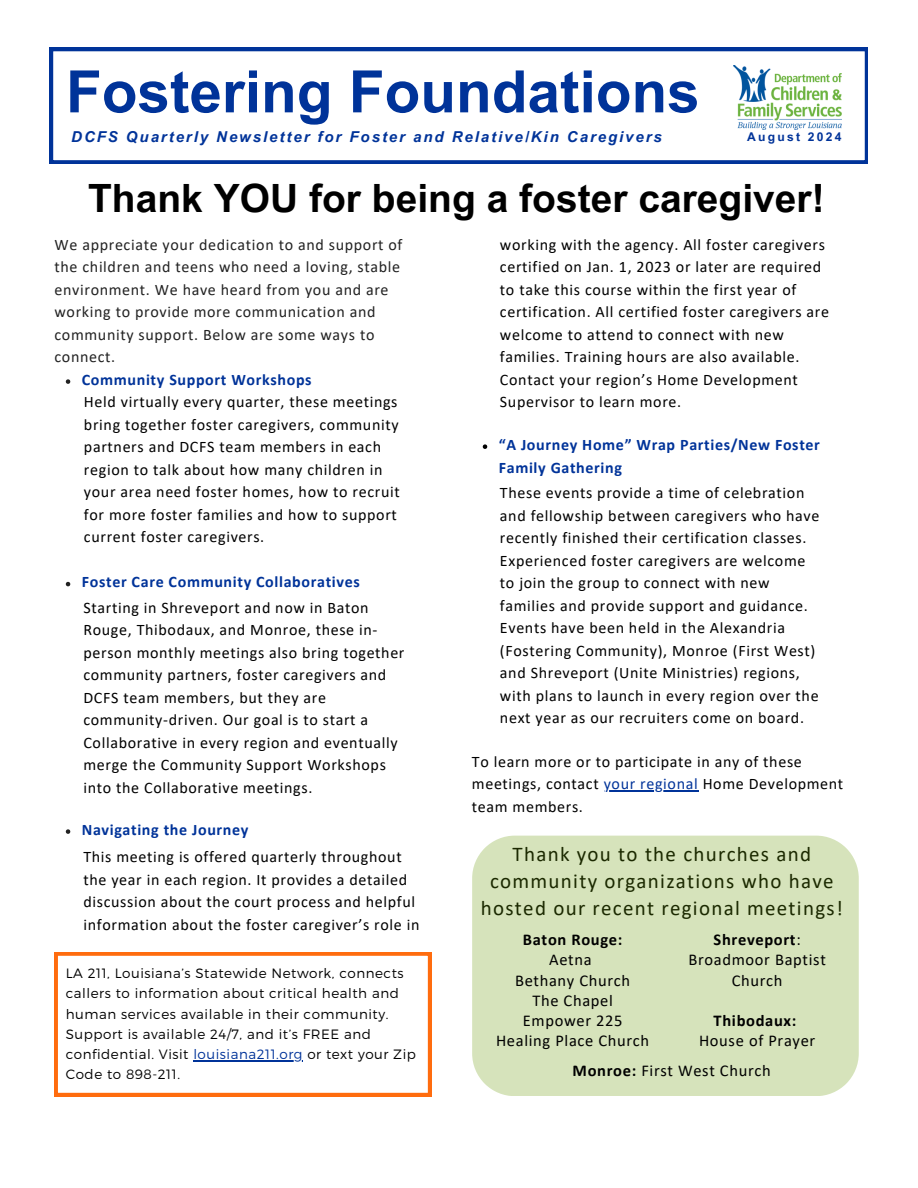
<style>
.page{position:relative;width:918px;height:1188px;background:#fff}
.page>*{position:absolute;margin:0;border:0;box-sizing:border-box;transform-origin:0 0}
.t1{font:700 58.5px "Arial MT Pro";color:#039}
.t2{font:700 39px "Arial MT Pro";color:#000}
.t3{font:21px/27px "Calibri";letter-spacing:.06em;color:#000;text-align:center}
.t4{font:16.5px/20.2px "Calibri";letter-spacing:.04em;color:#000;text-align:center}
.t5{font:16.05px/22.5px "Calibri";letter-spacing:.04em;color:#000}
.t6{font:16.05px/22.5px "Calibri";letter-spacing:.04em;color:#222}
.t7{font:700 16.05px/22.5px "Calibri";letter-spacing:.04em;color:#039}
.t8{font:italic 700 15px "Arial MT Pro";letter-spacing:.13em;color:#039}
.t9{font:300 13.5px/20.2px "Montserrat";letter-spacing:.04em;color:#000}
.t10{font:700 12.15px "Arial MT Pro";letter-spacing:.185em;color:#039}
.s1{color:#039}
.s2{font-weight:700}
</style>
<div class="page">
<svg style="left:50px;top:48px;width:818px;height:116px"></svg>
<svg style="left:55px;top:952px;width:376px;height:144px"></svg>
<hr style="left:193px;top:1060px;width:110px;height:1px;background:#039">
<div style="left:472px;top:836px;width:387px;height:260px;background:#d6e3bb"></div>
<svg style="left:66px;top:379px;width:4px;height:5px"></svg>
<svg style="left:66px;top:582px;width:4px;height:4px"></svg>
<svg style="left:66px;top:829px;width:4px;height:5px"></svg>
<svg style="left:483px;top:444px;width:4px;height:5px"></svg>
<hr style="left:604px;top:790px;width:94px;height:1px;background:#039">
<p class="t1" style="left:66px;top:70px;width:635px">Fostering Foundations</p>
<h4 class="t8" style="left:71px;top:131px;width:592px">DCFS Quarterly Newsletter for Foster and Relative/Kin Caregivers</h4>
<p class="t10" style="left:747px;top:132px;width:96px">August 2024</p>
<h5 class="t2" style="left:88px;top:184px;width:738px">Thank YOU for being a foster caregiver!</h5>
<h5 class="t6" style="left:55px;top:235px;width:349px">We appreciate your dedication to and support of the children and teens who need a loving, stable environment. We have heard from you and are working to provide more communication and community support. Below are some ways to connect.</h5>
<h6 class="t7" style="left:82px;top:370px;width:231px">Community Support Workshops</h6>
<h5 class="t5" style="left:500px;top:234px;width:331px">working with the agency. All foster caregivers certified on Jan. 1, 2023 or later are required to take this course within the first year of certification. All certified foster caregivers are welcome to attend to connect with new families. Training hours are also available.<br>Contact your region’s Home Development Supervisor to learn more.</h5>
<h5 class="t5" style="left:84px;top:392px;width:317px">Held virtually every quarter, these meetings bring together foster caregivers, community partners and DCFS team members in each region to talk about how many children in your area need foster homes, how to recruit for more foster families and how to support current foster caregivers.</h5>
<h5 class="t7" style="left:499px;top:435px;width:323px">“A Journey Home” Wrap Parties/New Foster<br>Family Gathering</h5>
<h5 class="t5" style="left:500px;top:483px;width:321px">These events provide a time of celebration and fellowship between caregivers who have recently finished their certification classes.<br>Experienced foster caregivers are welcome to join the group to connect with new families and provide support and guidance.<br>Events have been held in the Alexandria (Fostering Community), Monroe (First West) and Shreveport (Unite Ministries) regions, with plans to launch in every region over the next year as our recruiters come on board.</h5>
<h3 class="t5" style="left:472px;top:751px;width:373px">To learn more or to participate in any of these meetings, contact <span class="s1">your regional</span> Home Development team members.</h3>
<p class="t7" style="left:82px;top:572px;width:279px">Foster Care Community Collaboratives</p>
<h5 class="t5" style="left:83px;top:597px;width:323px">Starting in Shreveport and now in Baton Rouge, Thibodaux, and Monroe, these in&shy;person monthly meetings also bring together community partners, foster caregivers and DCFS team members, but they are community-driven. Our goal is to start a Collaborative in every region and eventually merge the Community Support Workshops into the Collaborative meetings.</h5>
<h5 class="t7" style="left:82px;top:820px;width:168px">Navigating the Journey</h5>
<p class="t5" style="left:83px;top:847px;width:338px">This meeting is offered quarterly throughout the year in each region. It provides a detailed discussion about the court process and helpful information about the foster caregiver’s role in</p>
<h2 class="t9" style="left:66px;top:962px;width:352px">LA 211, Louisiana’s Statewide Network, connects callers to information about critical health and human services available in their community.<br>Support is available 24/7, and it’s FREE and confidential. Visit <span class="s1">louisiana211.org</span> or text your Zip</h2>
<h5 class="t9" style="left:66px;top:1064px;width:116px">Code to 898-211.</h5>
<p class="t3" style="left:481px;top:843px;width:364px">Thank you to the churches and community organizations who have hosted our recent regional meetings!</p>
<h5 class="t4" style="left:496px;top:931px;width:155px"><span class="s2">Baton Rouge:<br></span>Aetna<br>Bethany Church<br>The Chapel<br>Empower 225<br>Healing Place Church</h5>
<p class="t4" style="left:688px;top:931px;width:139px"><span class="s2">Shreveport</span>:<br>Broadmoor Baptist<br>Church</p>
<p class="t4" style="left:699px;top:1012px;width:118px"><span class="s2">Thibodaux:<br></span>House of Prayer</p>
<h5 class="t4" style="left:573px;top:1062px;width:200px"><span class="s2">Monroe:</span> First West Church</h5>
</div>
